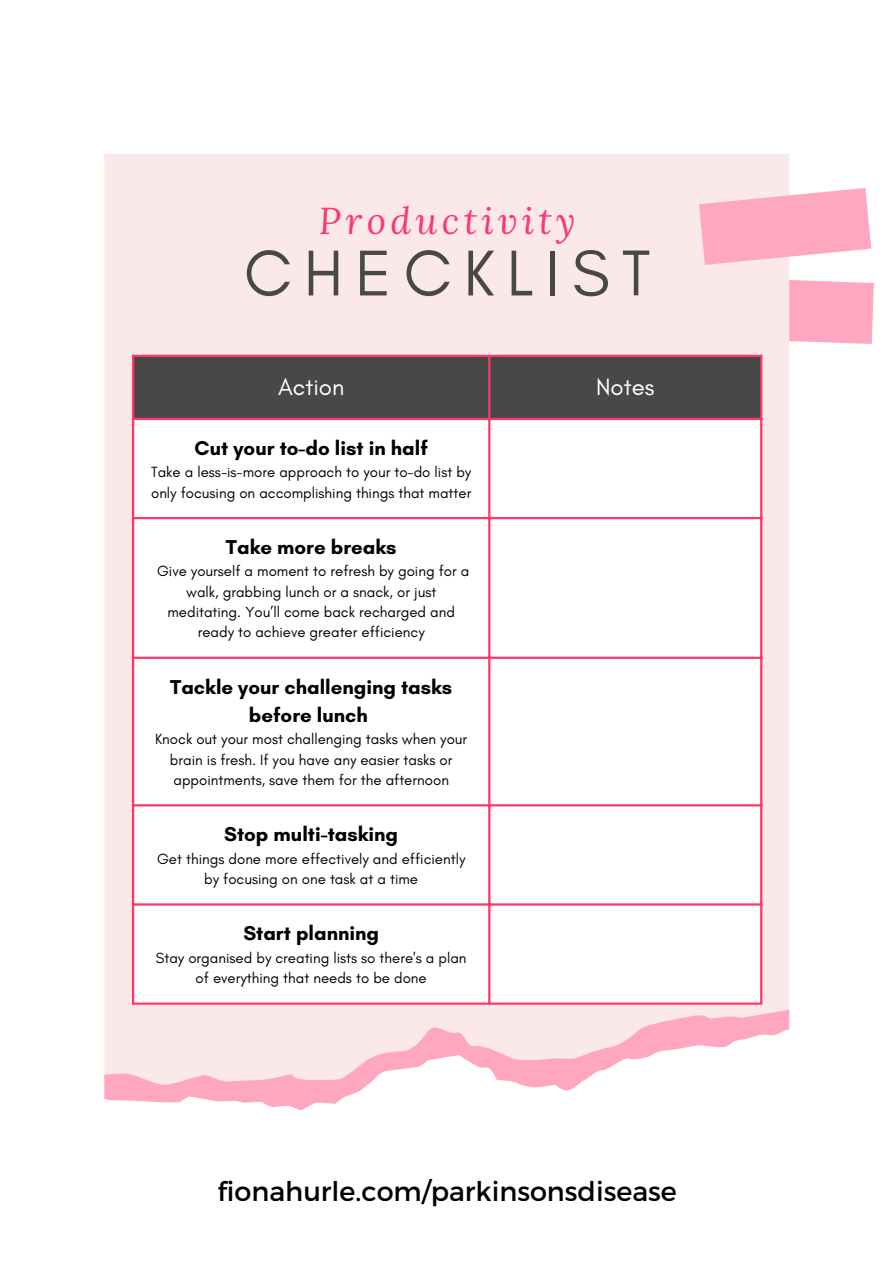
<style>
.page{position:relative;width:894px;height:1264px;background:#fff}
.page>*{position:absolute;margin:0;border:0;box-sizing:border-box;transform-origin:0 0}
.t1{font:65.85px "Glacial Indifference";letter-spacing:.18em;color:#494848}
.t2{font:italic 37.05px "Lora";letter-spacing:.12em;color:#ff366d}
.t3{font:27px "Montserrat";color:#000}
.t4{font:24px "Glacial Indifference";color:#fff}
.t5{font:700 20.4px/28.2px "Glacial Indifference";color:#000;text-align:center}
.t6{font:15px/20.2px "Glacial Indifference";color:#000;text-align:center}
</style>
<div class="page">
<div style="left:104px;top:154px;width:686px;height:876px;background:#fbe9ea"></div>
<svg style="left:698px;top:188px;width:175px;height:156px;background:#fdc6d4"></svg>
<svg style="left:104px;top:1009px;width:685px;height:101px"></svg>
<div style="left:134px;top:357px;width:626px;height:61px;background:#494848"></div>
<svg style="left:134px;top:420px;width:626px;height:582px"></svg>
<hr style="left:132px;top:357px;width:2px;height:645px;background:#ff366d">
<hr style="left:488px;top:357px;width:2px;height:645px;background:#ff366d">
<hr style="left:760px;top:357px;width:2px;height:645px;background:#ff366d">
<hr style="left:132px;top:355px;width:630px;height:2px;background:#ff366d">
<hr style="left:132px;top:418px;width:630px;height:2px;background:#ff366d">
<hr style="left:132px;top:517px;width:630px;height:2px;background:#ff366d">
<hr style="left:132px;top:656px;width:630px;height:3px;background:#ff366d">
<hr style="left:132px;top:804px;width:630px;height:2px;background:#ff366d">
<hr style="left:132px;top:903px;width:630px;height:2px;background:#ff366d">
<hr style="left:132px;top:1002px;width:630px;height:2px;background:#ff366d">
<p class="t2" style="left:319px;top:195px;width:258px">Productivity</p>
<p class="t1" style="left:244px;top:233px;width:408px">CHECKLIST</p>
<p class="t4" style="left:278px;top:372px;width:68px">Action</p>
<p class="t4" style="left:596px;top:372px;width:60px">Notes</p>
<p class="t5" style="left:194px;top:433px;width:234px">Cut your to-do list in half</p>
<p class="t6" style="left:151px;top:462px;width:322px;text-align:left">Take a less-is-more approach to your to-do list by only focusing on accomplishing things that matter</p>
<p class="t5" style="left:226px;top:532px;width:172px">Take more breaks</p>
<p class="t6" style="left:157px;top:561px;width:314px">Give yourself a moment to refresh by going for a walk, grabbing lunch or a snack, or just meditating. You’ll come back recharged and ready to achieve greater efficiency</p>
<p class="t5" style="left:170px;top:672px;width:283px">Tackle your challenging tasks before lunch</p>
<p class="t6" style="left:155px;top:729px;width:313px">Knock out your most challenging tasks when your brain is fresh. If you have any easier tasks or appointments, save them for the afternoon</p>
<p class="t5" style="left:224px;top:819px;width:175px">Stop multi-tasking</p>
<p class="t6" style="left:157px;top:848px;width:310px">Get things done more effectively and efficiently by focusing on one task at a time</p>
<p class="t5" style="left:243px;top:919px;width:137px">Start planning</p>
<p class="t6" style="left:156px;top:947px;width:312px">Stay organised by creating lists so there's a plan of everything that needs to be done</p>
<p class="t3" style="left:217px;top:1174px;width:460px">fionahurle.com/parkinsonsdisease</p>
</div>
